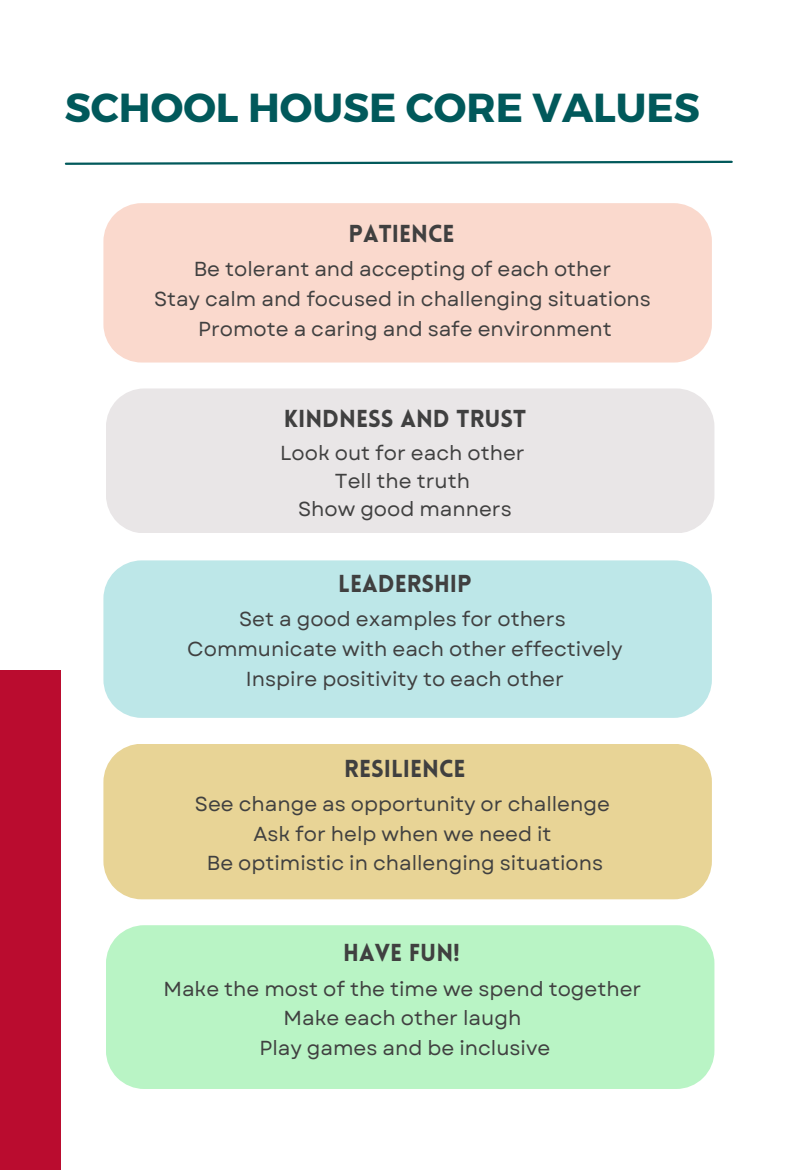
<style>
.page{position:relative;width:810px;height:1170px;background:#fff}
.page>*{position:absolute;margin:0;border:0;box-sizing:border-box;transform-origin:0 0}
.t1{font:700 40.5px "Montserrat";color:#01595b}
.t2{font:900 24px "Lovelo";color:#404040}
.t3{font:20.25px "Garet";color:#404040}
</style>
<div class="page">
<div style="left:103px;top:203px;width:609px;height:160px;background:#fad9cd"></div>
<div style="left:106px;top:388px;width:608px;height:145px;background:#e9e6e7"></div>
<div style="left:103px;top:560px;width:609px;height:158px;background:#bde7e8"></div>
<div style="left:103px;top:744px;width:609px;height:155px;background:#e8d496"></div>
<div style="left:106px;top:925px;width:608px;height:164px;background:#b9f4c5"></div>
<svg style="left:64px;top:160px;width:669px;height:5px"></svg>
<div style="left:0;top:670px;width:61px;height:500px;background:#ba0c2f"></div>
<p class="t1" style="left:65px;top:81px;width:637px">SCHOOL HOUSE CORE VALUES</p>
<h1 class="t2" style="left:349px;top:224px;width:108px">PATIENCE</h1>
<p class="t3" style="left:194px;top:255px;width:419px">Be tolerant and accepting of each other</p>
<p class="t3" style="left:154px;top:284px;width:498px">Stay calm and focused in challenging situations</p>
<p class="t3" style="left:198px;top:314px;width:415px">Promote a caring and safe environment</p>
<p class="t2" style="left:284px;top:409px;width:244px">KINDNESS AND TRUST</p>
<p class="t3" style="left:280px;top:438px;width:246px">Look out for each other</p>
<p class="t3" style="left:335px;top:466px;width:137px">Tell the truth</p>
<p class="t3" style="left:298px;top:494px;width:215px">Show good manners</p>
<p class="t2" style="left:338px;top:574px;width:135px">LEADERSHIP</p>
<p class="t3" style="left:239px;top:605px;width:328px">Set a good examples for others</p>
<p class="t3" style="left:187px;top:634px;width:437px">Communicate with each other effectively</p>
<p class="t3" style="left:246px;top:664px;width:320px">Inspire positivity to each other</p>
<p class="t2" style="left:344px;top:759px;width:123px">RESILIENCE</p>
<p class="t3" style="left:195px;top:789px;width:417px">See change as opportunity or challenge</p>
<p class="t3" style="left:253px;top:819px;width:300px">Ask for help when we need it</p>
<p class="t3" style="left:207px;top:849px;width:398px">Be optimistic in challenging situations</p>
<p class="t2" style="left:343px;top:943px;width:118px">HAVE FUN!</p>
<p class="t3" style="left:164px;top:974px;width:479px">Make the most of the time we spend together</p>
<p class="t3" style="left:284px;top:1004px;width:239px">Make each other laugh</p>
<p class="t3" style="left:260px;top:1033px;width:292px">Play games and be inclusive</p>
</div>
